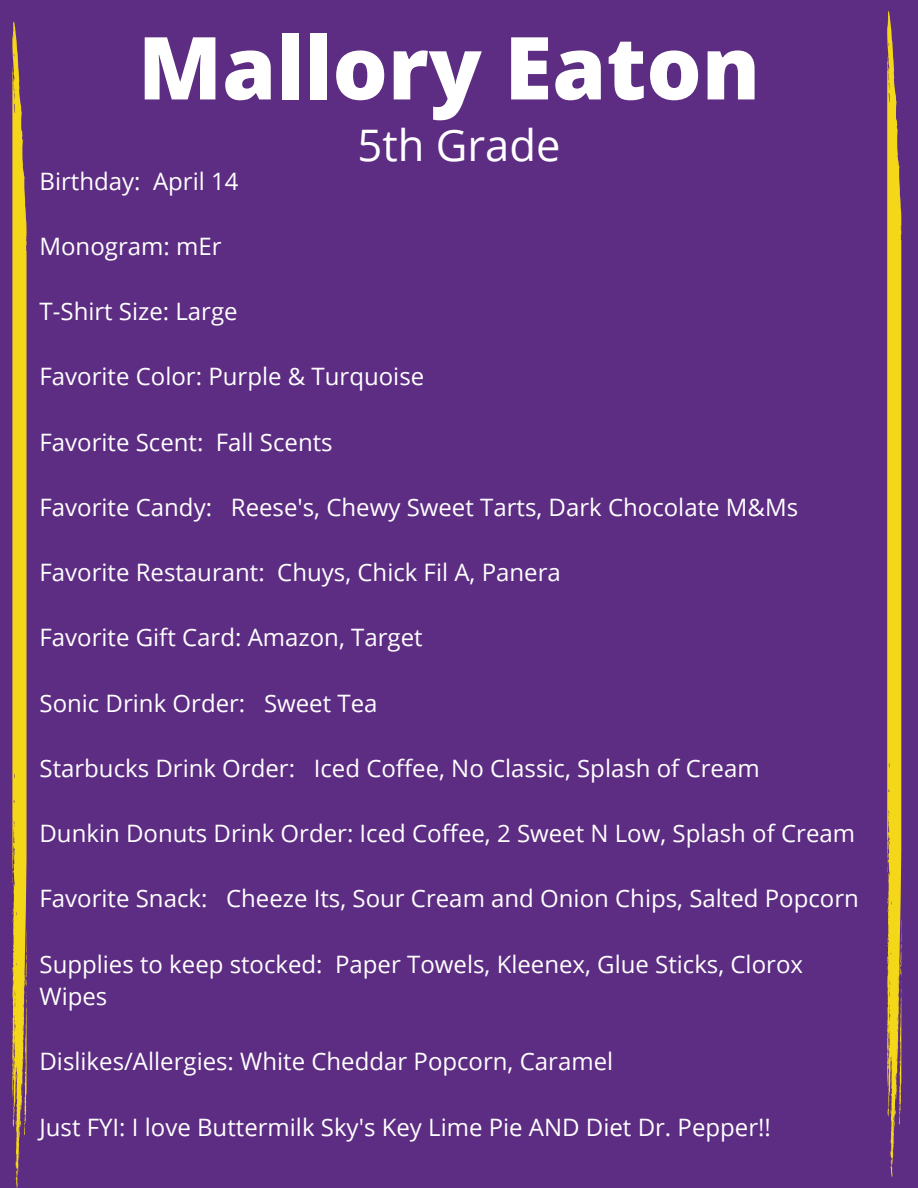
<style>
.page{position:relative;width:918px;height:1188px;background:#5d2c83}
.page>*{position:absolute;margin:0;border:0;box-sizing:border-box;transform-origin:0 0}
.t1{font:800 87px "Open Sans";color:#fff}
.t2{font:43.5px "Open Sans";color:#fff}
.t3{font:24px/32.7px "Open Sans";color:#fff}
</style>
<div class="page">
<svg style="left:12px;top:21px;width:15px;height:1167px;background:#d3b12f"></svg>
<svg style="left:887px;top:11px;width:15px;height:1166px;background:#d3b12f"></svg>
<h1 class="t1" style="left:138px;top:7px;width:624px">Mallory Eaton</h1>
<h2 class="t2" style="left:358px;top:114px;width:204px">5th Grade</h2>
<p class="t3" style="left:40px;top:164px;width:201px">Birthday: April 14</p>
<p class="t3" style="left:40px;top:229px;width:184px">Monogram: mEr</p>
<p class="t3" style="left:40px;top:294px;width:200px">T-Shirt Size: Large</p>
<p class="t3" style="left:40px;top:360px;width:386px">Favorite Color: Purple &amp; Turquoise</p>
<p class="t3" style="left:40px;top:425px;width:295px">Favorite Scent: Fall Scents</p>
<p class="t3" style="left:40px;top:490px;width:760px">Favorite Candy: Reese's, Chewy Sweet Tarts, Dark Chocolate M&amp;Ms</p>
<p class="t3" style="left:40px;top:555px;width:523px">Favorite Restaurant: Chuys, Chick Fil A, Panera</p>
<p class="t3" style="left:40px;top:621px;width:385px">Favorite Gift Card: Amazon, Target</p>
<p class="t3" style="left:40px;top:686px;width:340px">Sonic Drink Order: Sweet Tea</p>
<p class="t3" style="left:40px;top:751px;width:722px">Starbucks Drink Order: Iced Coffee, No Classic, Splash of Cream</p>
<p class="t3" style="left:40px;top:816px;width:817px">Dunkin Donuts Drink Order: Iced Coffee, 2 Sweet N Low, Splash of Cream</p>
<p class="t3" style="left:40px;top:882px;width:821px">Favorite Snack: Cheeze Its, Sour Cream and Onion Chips, Salted Popcorn</p>
<p class="t3" style="left:40px;top:947px;width:765px">Supplies to keep stocked: Paper Towels, Kleenex, Glue Sticks, Clorox<br>Wipes</p>
<p class="t3" style="left:40px;top:1045px;width:575px">Dislikes/Allergies: White Cheddar Popcorn, Caramel</p>
<p class="t3" style="left:40px;top:1110px;width:733px">Just FYI: I love Buttermilk Sky's Key Lime Pie AND Diet Dr. Pepper!!</p>
</div>
